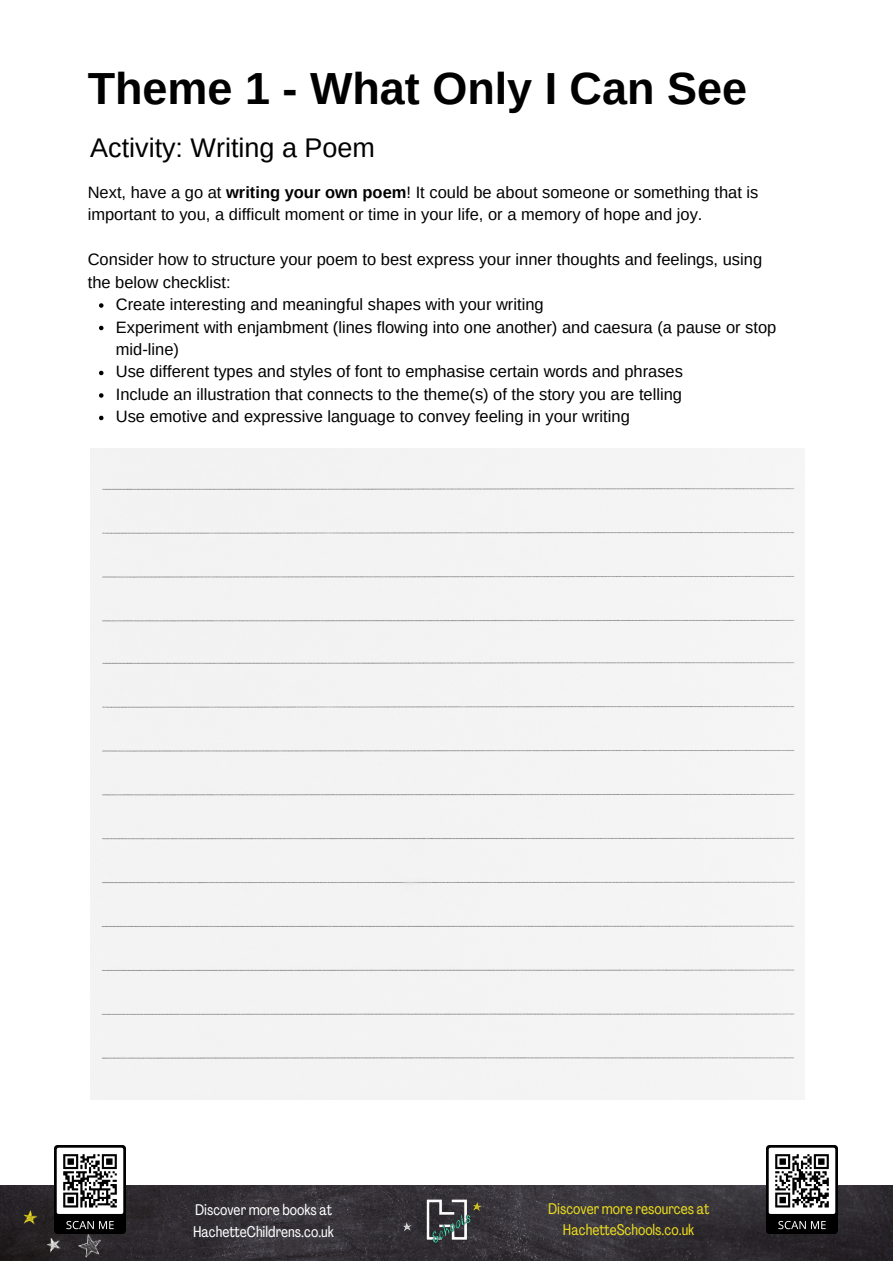
<style>
.page{position:relative;width:893px;height:1264px;background:#fff}
.page>*{position:absolute;margin:0;border:0;box-sizing:border-box;transform-origin:0 0}
.t1{font:700 45px "Arimo";color:#000}
.t2{font:27px "Arimo";color:#000}
.t3{font:16.5px/22.5px "Arimo";color:#000}
.t4{font:15.3px/20.7px "Agrandir Tight";color:#ecdc1d;text-align:center}
.t5{font:15.3px/21.3px "Agrandir Tight";color:#fff}
.s1{font-weight:700}
</style>
<div class="page">
<img style="left:0;top:1185px;width:892px;height:75px">
<img style="left:766px;top:1145px;width:71px;height:87px">
<img style="left:25px;top:1230px;width:79px;height:31px">
<img style="left:16px;top:1195px;width:31px;height:37px">
<img style="left:401px;top:1185px;width:90px;height:76px">
<img style="left:55px;top:1145px;width:71px;height:87px">
<div style="left:90px;top:449px;width:714px;height:173px;background:#f3f3f3"></div>
<svg style="left:99px;top:303px;width:4px;height:5px"></svg>
<svg style="left:99px;top:326px;width:4px;height:4px"></svg>
<svg style="left:99px;top:371px;width:4px;height:4px"></svg>
<svg style="left:99px;top:393px;width:4px;height:5px"></svg>
<svg style="left:99px;top:416px;width:4px;height:4px"></svg>
<div style="left:90px;top:622px;width:714px;height:477px;background:#f3f3f3"></div>
<h1 class="t1" style="left:88px;top:63px;width:660px">Theme 1 - What Only I Can See</h1>
<h2 class="t2" style="left:90px;top:133px;width:286px">Activity: Writing a Poem</h2>
<p class="t3" style="left:88px;top:180px;width:672px">Next, have a go at <span class="s1">writing your own poem</span>! It could be about someone or something that is important to you, a difficult moment or time in your life, or a memory of hope and joy.</p>
<p class="t3" style="left:88px;top:248px;width:675px">Consider how to structure your poem to best express your inner thoughts and feelings, using the below checklist:</p>
<p class="t3" style="left:116px;top:293px;width:662px">Create interesting and meaningful shapes with your writing<br>Experiment with enjambment (lines flowing into one another) and caesura (a pause or stop mid-line)<br>Use different types and styles of font to emphasise certain words and phrases<br>Include an illustration that connects to the theme(s) of the story you are telling<br>Use emotive and expressive language to convey feeling in your writing</p>
<p class="t5" style="left:193px;top:1200px;width:142px">Discover more books at<br>HachetteChildrens.co.uk</p>
<p class="t4" style="left:548px;top:1199px;width:163px">Discover more resources at<br>HachetteSchools.co.uk</p>
</div>
